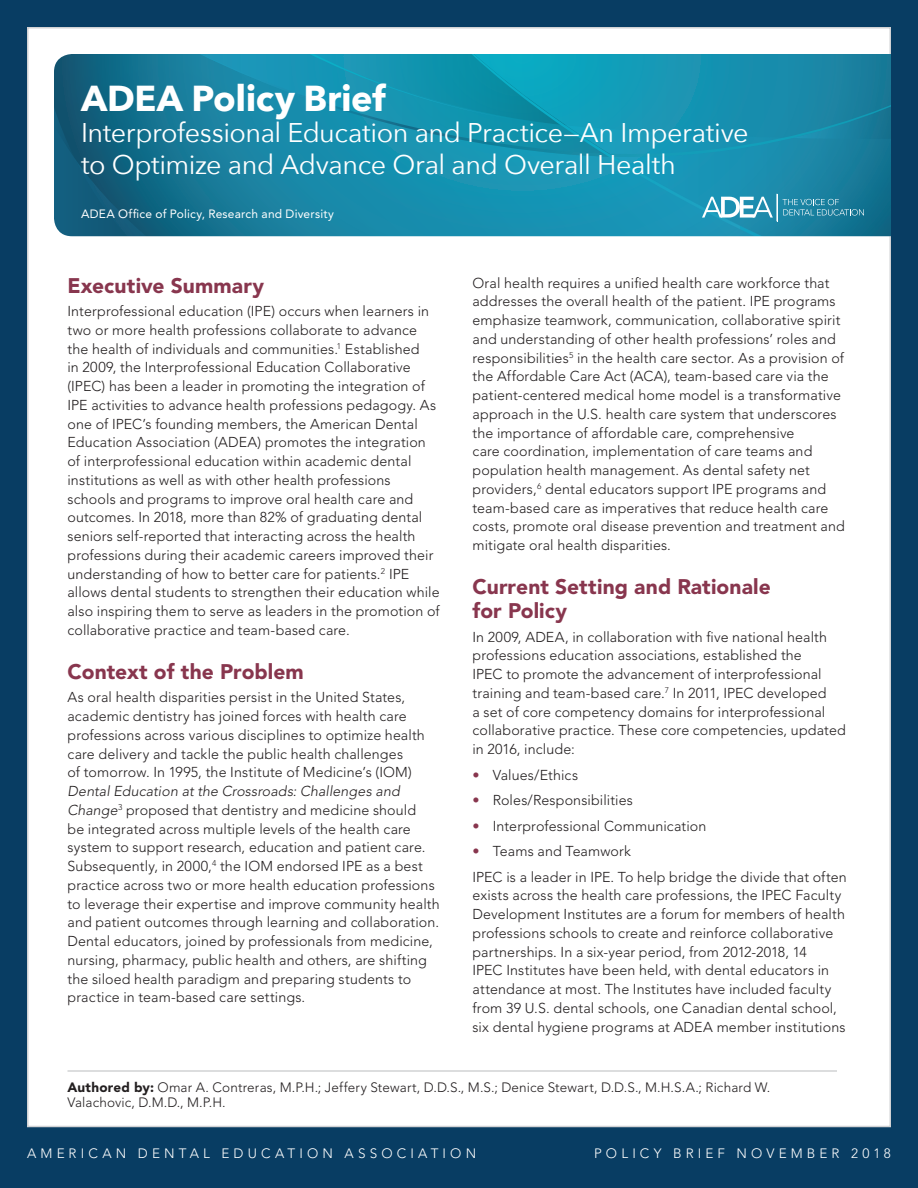
<style>
.page{position:relative;width:918px;height:1188px;background:#083d63}
.page>*{position:absolute;margin:0;border:0;box-sizing:border-box;transform-origin:0 0}
.Ahead{font:700 36px "Avenir Next";letter-spacing:-.01em;color:#fff}
.Date{font:27px/31.5px "Avenir Next";letter-spacing:-.015em;color:#fff}
.Bhead{font:900 21px/24px "Avenir";letter-spacing:.005em;color:#88364e}
.Text_indent{font:300 14.25px/18.8px "Avenir";letter-spacing:.01em;color:#231f20}
.Authors___Line{font:300 13.5px/15px "Avenir";letter-spacing:.01em;color:#231f20}
.t1{font:300 13.5px "Avenir";letter-spacing:.305em;color:#fff}
.title_tagline{font:12px "Avenir";letter-spacing:.015em;color:#fff}
.s1{font-style:italic}
.s2{font-weight:900;color:#88364e}
.s3{font-weight:900}
</style>
<div class="page">
<div style="left:27px;top:27px;width:864px;height:1100px;background:#fff;border:2px solid #d1d2d4"></div>
<svg style="left:54px;top:54px;width:143px;height:182px;background:#156f8c"></svg>
<svg style="left:54px;top:107px;width:124px;height:129px;background:#12617f"></svg>
<hr style="left:68px;top:1070px;width:769px;height:2px;background:#d1d2d4">
<svg style="left:197px;top:54px;width:694px;height:182px;background:#188fad"></svg>
<p class="Ahead" style="left:81px;top:67px;width:306px">ADEA Policy Brief</p>
<p class="Date" style="left:81px;top:116px;width:669px">Interprofessional Education and Practice—An Imperative to Optimize and Advance Oral and Overall Health</p>
<p class="title_tagline" style="left:81px;top:206px;width:255px">ADEA Office of Policy, Research and Diversity</p>
<p class="Bhead" style="left:68px;top:273px;width:198px">Executive Summary</p>
<p class="Text_indent" style="left:68px;top:302px;width:374px">Interprofessional education (IPE) occurs when learners in two or more health professions collaborate to advance the health of individuals and communities.<sup>1</sup> Established<br>in 2009, the Interprofessional Education Collaborative (IPEC) has been a leader in promoting the integration of IPE activities to advance health professions pedagogy. As one of IPEC’s founding members, the American Dental Education Association (ADEA) promotes the integration of interprofessional education within academic dental institutions as well as with other health professions schools and programs to improve oral health care and outcomes. In 2018, more than 82% of graduating dental seniors self-reported that interacting across the health professions during their academic careers improved their understanding of how to better care for patients.<sup>2</sup> IPE allows dental students to strengthen their education while also inspiring them to serve as leaders in the promotion of collaborative practice and team-based care.</p>
<p class="Bhead" style="left:68px;top:660px;width:238px">Context of the Problem</p>
<p class="Text_indent" style="left:68px;top:688px;width:374px">As oral health disparities persist in the United States, academic dentistry has joined forces with health care professions across various disciplines to optimize health care delivery and tackle the public health challenges<br>of tomorrow. In 1995, the Institute of Medicine’s (IOM)<br><span class="s1">Dental Education at the Crossroads: Challenges and Change</span><sup>3</sup> proposed that dentistry and medicine should<br>be integrated across multiple levels of the health care system to support research, education and patient care.<br>Subsequently, in 2000,<sup>4</sup> the IOM endorsed IPE as a best practice across two or more health education professions to leverage their expertise and improve community health and patient outcomes through learning and collaboration.<br>Dental educators, joined by professionals from medicine, nursing, pharmacy, public health and others, are shifting the siloed health paradigm and preparing students to practice in team-based care settings.</p>
<p class="Text_indent" style="left:472px;top:273px;width:374px">Oral health requires a unified health care workforce that addresses the overall health of the patient. IPE programs emphasize teamwork, communication, collaborative spirit and understanding of other health professions’ roles and responsibilities<sup>5</sup> in the health care sector. As a provision of the Affordable Care Act (ACA), team-based care via the patient-centered medical home model is a transformative approach in the U.S. health care system that underscores the importance of affordable care, comprehensive<br>care coordination, implementation of care teams and population health management. As dental safety net providers,<sup>6</sup> dental educators support IPE programs and team-based care as imperatives that reduce health care costs, promote oral disease prevention and treatment and mitigate oral health disparities.</p>
<p class="Bhead" style="left:472px;top:575px;width:300px">Current Setting and Rationale for Policy</p>
<p class="Text_indent" style="left:472px;top:627px;width:375px">In 2009, ADEA, in collaboration with five national health professions education associations, established the<br>IPEC to promote the advancement of interprofessional training and team-based care.<sup>7</sup> In 2011, IPEC developed<br>a set of core competency domains for interprofessional collaborative practice. These core competencies, updated in 2016, include:</p>
<p class="Text_indent" style="left:472px;top:765px;width:107px"><span class="s2">•</span> Values/Ethics</p>
<p class="Text_indent" style="left:472px;top:791px;width:162px"><span class="s2">•</span> Roles/Responsibilities</p>
<p class="Text_indent" style="left:472px;top:816px;width:235px"><span class="s2">•</span> Interprofessional Communication</p>
<p class="Text_indent" style="left:472px;top:842px;width:160px"><span class="s2">•</span> Teams and Teamwork</p>
<p class="Text_indent" style="left:472px;top:867px;width:376px">IPEC is a leader in IPE. To help bridge the divide that often exists across the health care professions, the IPEC Faculty Development Institutes are a forum for members of health professions schools to create and reinforce collaborative partnerships. In a six-year period, from 2012-2018, 14<br>IPEC Institutes have been held, with dental educators in attendance at most. The Institutes have included faculty from 39 U.S. dental schools, one Canadian dental school, six dental hygiene programs at ADEA member institutions</p>
<p class="Authors___Line" style="left:68px;top:1080px;width:705px"><span class="s3">Authored by:</span> Omar A. Contreras, M.P.H.; Jeffery Stewart, D.D.S., M.S.; Denice Stewart, D.D.S., M.H.S.A.; Richard W.<br>Valachovic, D.M.D., M.P.H.</p>
<p class="t1" style="left:27px;top:1145px;width:451px">AMERICAN DENTAL EDUCATION ASSOCIATION</p>
<p class="t1" style="left:594px;top:1145px;width:298px">POLICY BRIEF NOVEMBER 2018</p>
</div>
